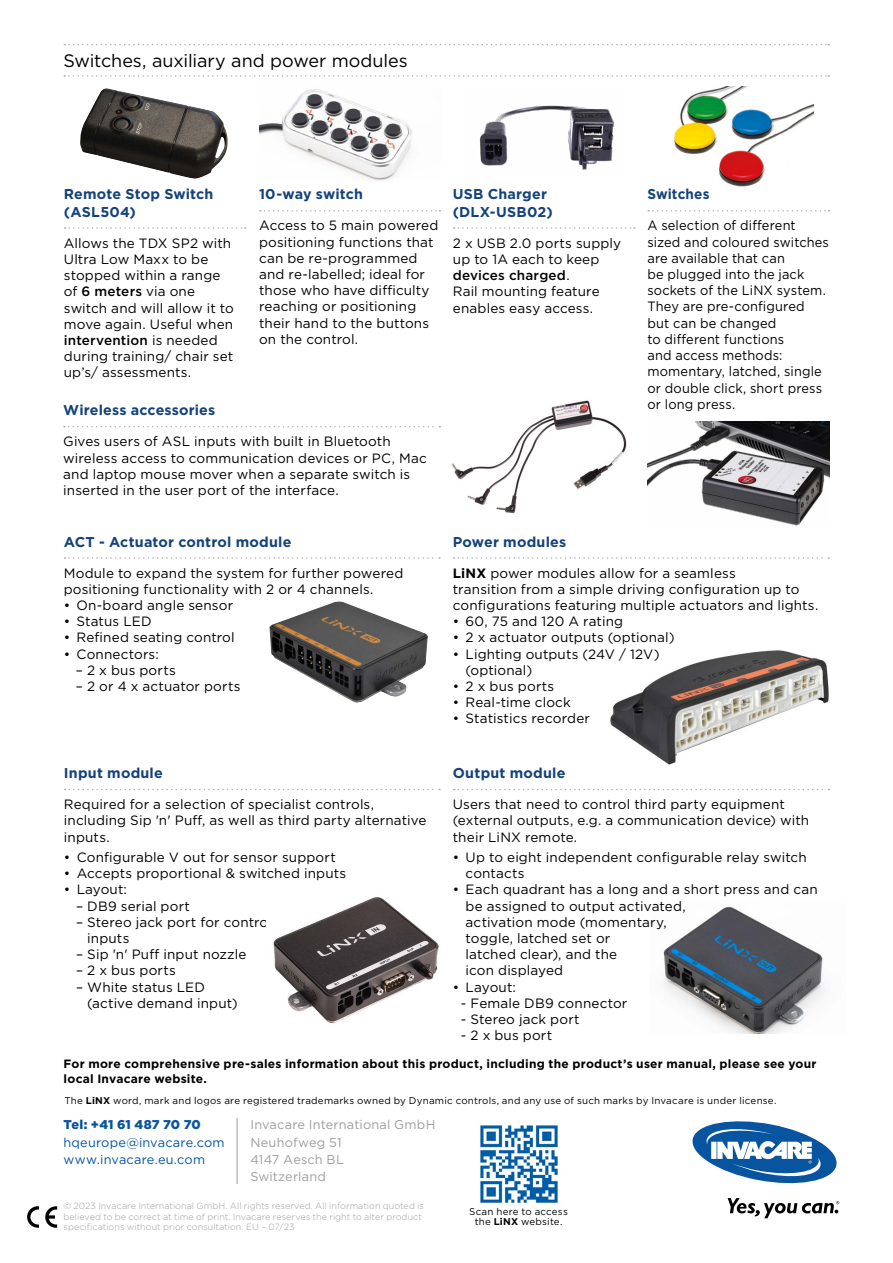
<style>
.page{position:relative;width:893px;height:1263px;background:#fff}
.page>*{position:absolute;margin:0;border:0;box-sizing:border-box;transform-origin:0 0}
.t1{font:18px "Gotham";letter-spacing:-.005em;color:#000}
.t2{font:700 14.25px/17.2px "Gotham";letter-spacing:.015em;color:#14427a}
.t3{font:700 14.25px "Gotham";letter-spacing:.015em;color:#14427a;scale:.95 1}
.t4{font:13.5px/16.2px "Gotham";letter-spacing:.01em;color:#000}
.t5{font:13.5px/16.2px "Gotham";letter-spacing:.01em;color:#000;scale:.95 1}
.t6{font:12.75px/17.2px "Gotham";letter-spacing:.015em;color:#9d9d9c}
.t7{font:12.75px/17.2px "Gotham";letter-spacing:.015em;color:#0755a0}
.t8{font:900 12.75px "Gotham";color:#0755a0}
.t9{font:700 12px/14.4px "Gotham";letter-spacing:.02em;color:#000}
.t10{font:9.75px/10.5px "Gotham";letter-spacing:.025em;color:#000;text-align:center}
.t11{font:300 9px/10.8px "Gotham";letter-spacing:.005em;color:#9d9d9c}
.s1{font-weight:500}
.s2{font-weight:700}
</style>
<div class="page">
<svg style="left:45px;top:1206px;width:12px;height:22px"></svg>
<svg style="left:27px;top:1206px;width:12px;height:22px"></svg>
<img style="left:610px;top:650px;width:219px;height:115px">
<img style="left:673px;top:86px;width:140px;height:101px">
<svg style="left:64px;top:44px;width:765px;height:1px"></svg>
<svg style="left:64px;top:75px;width:765px;height:2px"></svg>
<svg style="left:65px;top:227px;width:181px;height:2px"></svg>
<svg style="left:454px;top:227px;width:181px;height:2px"></svg>
<svg style="left:260px;top:210px;width:180px;height:2px"></svg>
<svg style="left:64px;top:426px;width:376px;height:1px"></svg>
<svg style="left:648px;top:210px;width:181px;height:2px"></svg>
<img style="left:80px;top:88px;width:148px;height:91px">
<img style="left:259px;top:89px;width:153px;height:92px">
<img style="left:451px;top:400px;width:176px;height:112px">
<img style="left:647px;top:421px;width:182px;height:105px">
<img style="left:479px;top:105px;width:135px;height:65px">
<svg style="left:65px;top:557px;width:375px;height:2px"></svg>
<svg style="left:454px;top:557px;width:375px;height:2px"></svg>
<svg style="left:65px;top:789px;width:375px;height:1px"></svg>
<img style="left:273px;top:897px;width:166px;height:127px">
<img style="left:269px;top:601px;width:159px;height:101px">
<img style="left:663px;top:906px;width:163px;height:128px">
<svg style="left:454px;top:789px;width:375px;height:1px"></svg>
<hr style="left:237px;top:1118px;width:1px;height:66px;background:#9d9d9c">
<svg style="left:692px;top:1121px;width:145px;height:63px"></svg>
<svg style="left:728px;top:1198px;width:111px;height:20px"></svg>
<img style="left:480px;top:1125px;width:79px;height:79px">
<h1 class="t1" style="left:64px;top:50px;width:346px">Switches, auxiliary and power modules</h1>
<p class="t2" style="left:64px;top:186px;width:151px">Remote Stop Switch (ASL504)</p>
<p class="t4" style="left:64px;top:235px;width:172px">Allows the TDX SP2 with<br>Ultra Low Maxx to be stopped within a range of <span class="s1">6 meters</span> via one switch and will allow it to move again. Useful when <span class="s1">intervention</span> is needed during training/ chair set up’s/ assessments.</p>
<p class="t2" style="left:259px;top:186px;width:106px">10-way switch</p>
<p class="t4" style="left:259px;top:218px;width:181px">Access to 5 main powered positioning functions that can be re-programmed and re-labelled; ideal for those who have difficulty reaching or positioning their hand to the buttons on the control.</p>
<p class="t2" style="left:63px;top:401px;width:154px">Wireless accessories</p>
<p class="t4" style="left:63px;top:433px;width:365px">Gives users of ASL inputs with built in Bluetooth wireless access to communication devices or PC, Mac and laptop mouse mover when a separate switch is inserted in the user port of the interface.</p>
<p class="t2" style="left:64px;top:533px;width:229px">ACT - Actuator control module</p>
<p class="t4" style="left:64px;top:565px;width:341px">Module to expand the system for further powered positioning functionality with 2 or 4 channels.</p>
<p class="t4" style="left:64px;top:597px;width:171px">• On-board angle sensor</p>
<p class="t4" style="left:64px;top:613px;width:89px">• Status LED</p>
<p class="t4" style="left:64px;top:630px;width:172px">• Refined seating control</p>
<p class="t4" style="left:64px;top:646px;width:97px">• Connectors:</p>
<p class="t4" style="left:76px;top:662px;width:101px">– 2 x bus ports</p>
<p class="t4" style="left:76px;top:678px;width:166px">– 2 or 4 x actuator ports</p>
<p class="t2" style="left:453px;top:186px;width:101px">USB Charger (DLX-USB02)</p>
<p class="t4" style="left:453px;top:235px;width:170px">2 x USB 2.0 ports supply up to 1A each to keep <span class="s1">devices charged</span>.<br>Rail mounting feature enables easy access.</p>
<p class="t3" style="left:647px;top:185px;width:67px">Switches</p>
<p class="t5" style="left:647px;top:218px;width:193px">A selection of different sized and coloured switches are available that can<br>be plugged into the jack sockets of the LiNX system.<br>They are pre-configured but can be changed<br>to different functions<br>and access methods: momentary, latched, single or double click, short press or long press.</p>
<p class="t2" style="left:453px;top:533px;width:115px">Power modules</p>
<p class="t4" style="left:453px;top:565px;width:367px"><span class="s2">LiNX</span> power modules allow for a seamless<br>transition from a simple driving configuration up to configurations featuring multiple actuators and lights.</p>
<p class="t4" style="left:453px;top:613px;width:172px">• 60, 75 and 120 A rating</p>
<p class="t4" style="left:453px;top:630px;width:223px">• 2 x actuator outputs (optional)</p>
<p class="t4" style="left:466px;top:646px;width:195px;text-indent:-13px">• Lighting outputs (24V / 12V) (optional)</p>
<p class="t4" style="left:453px;top:678px;width:103px">• 2 x bus ports</p>
<p class="t4" style="left:453px;top:694px;width:119px">• Real-time clock</p>
<p class="t4" style="left:453px;top:711px;width:139px">• Statistics recorder</p>
<p class="t2" style="left:64px;top:764px;width:100px">Input module</p>
<p class="t4" style="left:64px;top:796px;width:364px">Required for a selection of specialist controls, including Sip 'n' Puff, as well as third party alternative inputs.</p>
<p class="t4" style="left:64px;top:849px;width:273px">• Configurable V out for sensor support</p>
<p class="t4" style="left:64px;top:865px;width:284px">• Accepts proportional &amp; switched inputs</p>
<p class="t4" style="left:64px;top:881px;width:65px">• Layout:</p>
<p class="t4" style="left:76px;top:898px;width:115px">– DB9 serial port</p>
<p class="t4" style="left:87px;top:914px;width:186px;text-indent:-11px">– Stereo jack port for control inputs</p>
<p class="t4" style="left:76px;top:946px;width:172px">– Sip 'n' Puff input nozzle</p>
<p class="t4" style="left:76px;top:962px;width:101px">– 2 x bus ports</p>
<p class="t4" style="left:87px;top:979px;width:152px;text-indent:-11px">– White status LED (active demand input)</p>
<p class="t2" style="left:453px;top:764px;width:114px">Output module</p>
<p class="t4" style="left:453px;top:796px;width:358px">Users that need to control third party equipment (external outputs, e.g. a communication device) with their LiNX remote.</p>
<p class="t4" style="left:466px;top:849px;width:343px;text-indent:-13px">• Up to eight independent configurable relay switch contacts</p>
<p class="t4" style="left:466px;top:881px;width:354px;text-indent:-13px">• Each quadrant has a long and a short press and can be assigned to output activated,<br>activation mode (momentary,<br>toggle, latched set or<br>latched clear), and the<br>icon displayed</p>
<p class="t4" style="left:453px;top:979px;width:65px">• Layout:</p>
<p class="t4" style="left:461px;top:995px;width:168px">- Female DB9 connector</p>
<p class="t4" style="left:461px;top:1011px;width:120px">- Stereo jack port</p>
<p class="t4" style="left:461px;top:1027px;width:93px">- 2 x bus port</p>
<p class="t9" style="left:64px;top:1057px;width:754px">For more comprehensive pre-sales information about this product, including the product’s user manual, please see your local Invacare website.</p>
<p class="t10" style="left:64px;top:1095px;width:713px">The <span class="s2">LiNX</span> word, mark and logos are registered trademarks owned by Dynamic controls, and any use of such marks by Invacare is under license.</p>
<p class="t8" style="left:64px;top:1116px;width:139px">Tel: +41 61 487 70 70</p>
<p class="t7" style="left:64px;top:1133px;width:163px">hqeurope@invacare.com www.invacare.eu.com</p>
<p class="t6" style="left:250px;top:1116px;width:186px">Invacare International GmbH<br>Neuhofweg 51<br>4147 Aesch BL<br>Switzerland</p>
<p class="t11" style="left:64px;top:1200px;width:362px">© 2023 Invacare International GmbH. All rights reserved. All information quoted is believed to be correct at time of print. Invacare reserves the right to alter product specifications without prior consultation. EU – 07/23</p>
<p class="t10" style="left:469px;top:1206px;width:100px">Scan here to access the <span class="s2">LiNX</span> website.</p>
</div>
